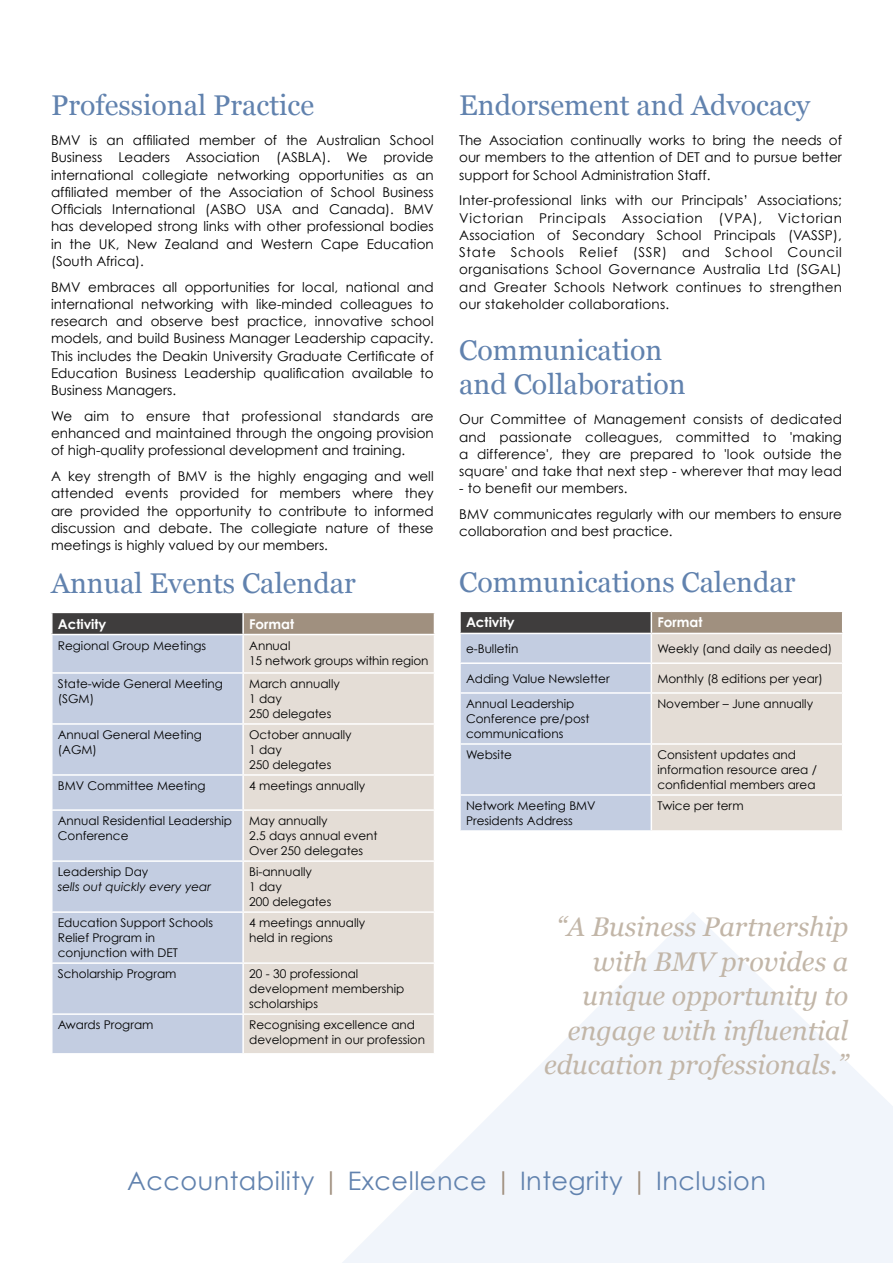
<style>
.page{position:relative;width:893px;height:1263px;background:#fff}
.page>*{position:absolute;margin:0;border:0;box-sizing:border-box;transform-origin:0 0}
.t1{font:28.5px/34.2px "Georgia";color:#6182ae}
.t2{font:italic 27px/34.5px "Georgia";color:#c2b6a8;text-align:right}
.t3{font:25.5px "Century Gothic";letter-spacing:.02em;color:#6182ae}
.t4{font:13.5px/17.2px "Century Gothic";color:#000;text-align:justify}
.t5{font:700 13.5px "Century Gothic";color:#fff}
.t6{font:12px/15px "Century Gothic";color:#000}
.t7{font:italic 12px "Century Gothic";color:#000}
.s1{color:#a0907f}
</style>
<div class="page">
<svg style="left:342px;top:912px;width:551px;height:351px;fill:#f1f5fb"></svg>
<div style="left:52px;top:612px;width:191px;height:22px;background:#3f3d3d"></div>
<div style="left:243px;top:612px;width:191px;height:22px;background:#a0907f"></div>
<div style="left:53px;top:635px;width:189px;height:418px;background:#c3cde1"></div>
<div style="left:244px;top:635px;width:190px;height:418px;background:#e4ddd6"></div>
<hr style="left:51px;top:672px;width:192px;height:2px;background:#fff">
<hr style="left:243px;top:672px;width:192px;height:2px;background:#fff">
<hr style="left:51px;top:723px;width:192px;height:2px;background:#fff">
<hr style="left:243px;top:723px;width:192px;height:2px;background:#fff">
<hr style="left:51px;top:774px;width:192px;height:2px;background:#fff">
<hr style="left:243px;top:774px;width:192px;height:2px;background:#fff">
<hr style="left:51px;top:809px;width:192px;height:2px;background:#fff">
<hr style="left:243px;top:809px;width:192px;height:2px;background:#fff">
<hr style="left:51px;top:860px;width:192px;height:2px;background:#fff">
<hr style="left:243px;top:860px;width:192px;height:2px;background:#fff">
<hr style="left:51px;top:911px;width:192px;height:2px;background:#fff">
<hr style="left:243px;top:911px;width:192px;height:2px;background:#fff">
<hr style="left:434px;top:913px;width:1px;height:49px;background:#fff">
<hr style="left:51px;top:962px;width:192px;height:2px;background:#fff">
<hr style="left:243px;top:962px;width:192px;height:2px;background:#fff">
<hr style="left:434px;top:964px;width:1px;height:49px;background:#fff">
<hr style="left:51px;top:1013px;width:192px;height:2px;background:#fff">
<hr style="left:243px;top:1013px;width:192px;height:2px;background:#fff">
<hr style="left:434px;top:1015px;width:1px;height:38px;background:#fff">
<hr style="left:243px;top:1053px;width:192px;height:1px;background:#fff">
<hr style="left:51px;top:612px;width:192px;height:1px;background:#fff">
<hr style="left:51px;top:613px;width:2px;height:21px;background:#fff">
<hr style="left:243px;top:612px;width:192px;height:1px;background:#fff">
<hr style="left:242px;top:613px;width:2px;height:21px;background:#fff">
<svg style="left:460px;top:612px;width:383px;height:219px;background:#ccccd1"></svg>
<hr style="left:651px;top:633px;width:192px;height:1px;background:#fff">
<h1 class="t1" style="left:51px;top:87px;width:265px">Professional Practice</h1>
<p class="t4" style="left:51px;top:131px;width:384px">BMV is an affiliated member of the Australian School Business Leaders Association (ASBLA). We provide international collegiate networking opportunities as an affiliated member of the Association of School Business Officials International (ASBO USA and Canada). BMV has developed strong links with other professional bodies in the UK, New Zealand and Western Cape Education (South Africa).</p>
<p class="t4" style="left:51px;top:278px;width:384px">BMV embraces all opportunities for local, national and international networking with like-minded colleagues to research and observe best practice, innovative school models, and build Business Manager Leadership capacity.<br>This includes the Deakin University Graduate Certificate of Education Business Leadership qualification available to Business Managers.</p>
<p class="t4" style="left:51px;top:407px;width:384px">We aim to ensure that professional standards are enhanced and maintained through the ongoing provision of high-quality professional development and training.</p>
<p class="t4" style="left:51px;top:467px;width:384px">A key strength of BMV is the highly engaging and well attended events provided for members where they are provided the opportunity to contribute to informed discussion and debate. The collegiate nature of these meetings is highly valued by our members.</p>
<h1 class="t1" style="left:51px;top:565px;width:306px">Annual Events Calendar</h1>
<p class="t5" style="left:58px;top:615px;width:50px">Activity</p>
<p class="t5" style="left:249px;top:615px;width:47px">Format</p>
<p class="t6" style="left:58px;top:637px;width:150px">Regional Group Meetings</p>
<p class="t6" style="left:249px;top:637px;width:181px">Annual<br>15 network groups within region</p>
<p class="t6" style="left:58px;top:676px;width:167px">State-wide General Meeting (SGM)</p>
<p class="t6" style="left:249px;top:676px;width:92px">March annually<br>1 day<br>250 delegates</p>
<p class="t6" style="left:58px;top:727px;width:146px">Annual General Meeting (AGM)</p>
<p class="t6" style="left:249px;top:727px;width:104px">October annually<br>1 day<br>250 delegates</p>
<p class="t6" style="left:58px;top:778px;width:149px">BMV Committee Meeting</p>
<p class="t6" style="left:249px;top:778px;width:118px">4 meetings annually</p>
<p class="t6" style="left:58px;top:813px;width:176px">Annual Residential Leadership<br>Conference</p>
<p class="t6" style="left:249px;top:813px;width:130px">May annually<br>2.5 days annual event<br>Over 250 delegates</p>
<p class="t6" style="left:58px;top:864px;width:92px">Leadership Day</p>
<p class="t7" style="left:58px;top:879px;width:155px">sells out quickly every year</p>
<p class="t6" style="left:249px;top:864px;width:84px">Bi-annually<br>1 day<br>200 delegates</p>
<p class="t6" style="left:58px;top:915px;width:157px">Education Support Schools<br>Relief Program in conjunction with DET</p>
<p class="t6" style="left:249px;top:915px;width:118px">4 meetings annually held in regions</p>
<p class="t6" style="left:58px;top:966px;width:120px">Scholarship Program</p>
<p class="t6" style="left:249px;top:966px;width:157px">20 - 30 professional development membership scholarships</p>
<p class="t6" style="left:58px;top:1017px;width:97px">Awards Program</p>
<p class="t6" style="left:249px;top:1017px;width:177px">Recognising excellence and development in our profession</p>
<h1 class="t1" style="left:459px;top:87px;width:353px">Endorsement and Advocacy</h1>
<p class="t4" style="left:459px;top:131px;width:384px">The Association continually works to bring the needs of our members to the attention of DET and to pursue better support for School Administration Staff.</p>
<p class="t4" style="left:459px;top:192px;width:384px">Inter-professional links with our Principals’ Associations; Victorian Principals Association (VPA), Victorian Association of Secondary School Principals (VASSP), State Schools Relief (SSR) and School Council organisations School Governance Australia Ltd (SGAL) and Greater Schools Network continues to strengthen our stakeholder collaborations.</p>
<h1 class="t1" style="left:459px;top:332px;width:228px">Communication and Collaboration</h1>
<p class="t4" style="left:459px;top:411px;width:384px">Our Committee of Management consists of dedicated and passionate colleagues, committed to 'making a difference', they are prepared to 'look outside the square' and take that next step - wherever that may lead</p>
<p class="t4" style="left:459px;top:475px;width:384px;line-height:25.8px">- to benefit our members.<br>BMV communicates regularly with our members to ensure</p>
<p class="t4" style="left:459px;top:523px;width:215px">collaboration and best practice.</p>
<h1 class="t1" style="left:459px;top:564px;width:338px">Communications Calendar</h1>
<p class="t5" style="left:466px;top:614px;width:50px">Activity</p>
<p class="t5" style="left:657px;top:614px;width:47px">Format</p>
<p class="t6" style="left:466px;top:641px;width:54px">e-Bulletin</p>
<p class="t6" style="left:657px;top:641px;width:176px">Weekly (and daily as needed)</p>
<p class="t6" style="left:466px;top:671px;width:145px">Adding Value Newsletter</p>
<p class="t6" style="left:657px;top:671px;width:167px">Monthly (8 editions per year)</p>
<p class="t6" style="left:466px;top:696px;width:125px">Annual Leadership<br>Conference pre/post communications</p>
<p class="t6" style="left:657px;top:696px;width:157px">November – June annually</p>
<p class="t6" style="left:466px;top:747px;width:47px">Website</p>
<p class="t6" style="left:657px;top:747px;width:161px">Consistent updates and information resource area / confidential members area</p>
<p class="t6" style="left:466px;top:798px;width:131px">Network Meeting BMV<br>Presidents Address</p>
<p class="t6" style="left:657px;top:798px;width:88px">Twice per term</p>
<h2 class="t2" style="left:544px;top:908px;width:306px">“A Business Partnership with BMV provides a unique opportunity to engage with influential education professionals.”</h2>
<h3 class="t3" style="left:127px;top:1165px;width:640px">Accountability <span class="s1">|</span> Excellence <span class="s1">|</span> Integrity <span class="s1">|</span> Inclusion</h3>
</div>
